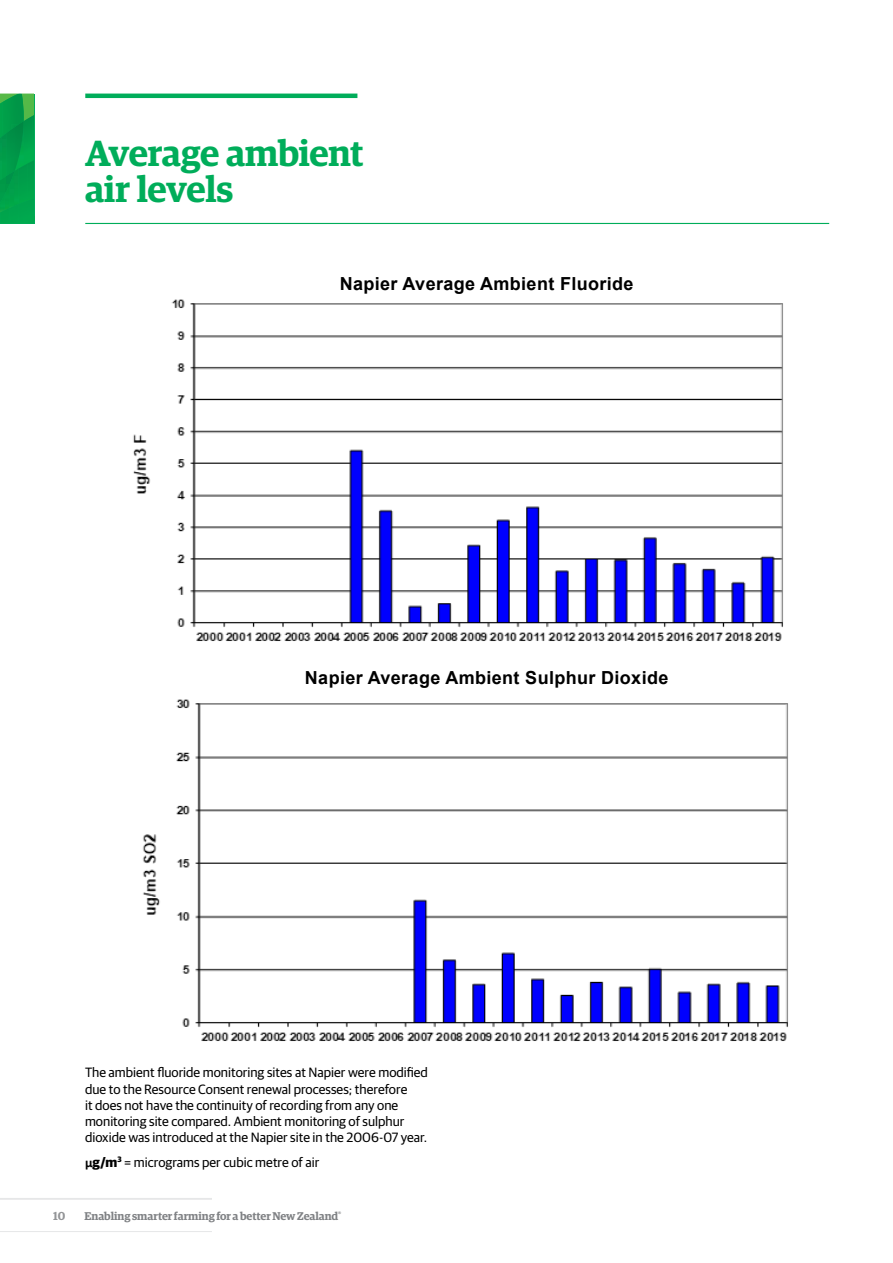
<style>
.page{position:relative;width:893px;height:1263px;background:#fff}
.page>*{position:absolute;margin:0;border:0;box-sizing:border-box;transform-origin:0 0}
.t1{font:600 36.45px/36.5px "Guardian Egyp";letter-spacing:-.015em;color:#00ad5a}
.t2{font:700 18px "Arial";letter-spacing:.02em;color:#000}
.t3{font:13.5px/16.2px "Guardian Sans";color:#000}
.t4{font:600 11.7px "Guardian Egyp";color:#808285}
.t5{font:600 11.25px "Guardian Egyp";letter-spacing:-.005em;color:#808285}
.s1{font-family:"Calibri";font-weight:700}
.s2{font-weight:700}
</style>
<div class="page">
<hr style="left:0;top:1198px;width:212px;height:2px;background:#e6e7e8">
<hr style="left:0;top:1231px;width:212px;height:1px;background:#e6e7e8">
<hr style="left:85px;top:223px;width:744px;height:1px;background:#00ad5a">
<img style="left:33px;top:136px;width:1px;height:24px">
<img style="left:24px;top:136px;width:9px;height:27px">
<img style="left:19px;top:158px;width:5px;height:5px">
<img style="left:28px;top:160px;width:6px;height:38px">
<img style="left:19px;top:163px;width:9px;height:36px">
<img style="left:14px;top:192px;width:5px;height:12px">
<img style="left:9px;top:192px;width:5px;height:16px">
<img style="left:5px;top:192px;width:4px;height:16px">
<img style="left:1px;top:202px;width:4px;height:6px">
<img style="left:19px;top:199px;width:9px;height:24px">
<img style="left:10px;top:204px;width:9px;height:19px">
<img style="left:1px;top:208px;width:9px;height:15px">
<svg style="left:28px;top:198px;width:6px;height:25px"></svg>
<svg style="left:0;top:94px;width:34px;height:42px"></svg>
<img style="left:15px;top:121px;width:9px;height:37px">
<img style="left:6px;top:127px;width:9px;height:31px">
<img style="left:2px;top:133px;width:4px;height:43px">
<img style="left:0;top:136px;width:2px;height:40px">
<img style="left:0;top:176px;width:6px;height:26px">
<svg style="left:6px;top:158px;width:13px;height:34px"></svg>
<svg style="left:0;top:202px;width:1px;height:21px"></svg>
<hr style="left:85px;top:94px;width:272px;height:4px;background:#00ad5a">
<img style="left:133px;top:299px;width:650px;height:342px">
<img style="left:142px;top:699px;width:646px;height:342px">
<h1 class="t1" style="left:85px;top:131px;width:280px">Average ambient air levels</h1>
<h2 class="t2" style="left:340px;top:271px;width:295px">Napier Average Ambient Fluoride</h2>
<h2 class="t2" style="left:305px;top:665px;width:365px">Napier Average Ambient Sulphur Dioxide</h2>
<p class="t3" style="left:85px;top:1063px;width:344px">The ambient fluoride monitoring sites at Napier were modified due to the Resource Consent renewal processes; therefore<br>it does not have the continuity of recording from any one monitoring site compared. Ambient monitoring of sulphur dioxide was introduced at the Napier site in the 2006-07 year.</p>
<p class="t3" style="left:85px;top:1153px;width:236px"><span class="s1">µ</span><span class="s2">g/m</span><sup>3</sup> = micrograms per cubic metre of air</p>
<p class="t4" style="left:53px;top:1207px;width:14px">10</p>
<p class="t5" style="left:85px;top:1208px;width:258px">Enabling smarter farming for a better New Zealand<sup>®</sup></p>
</div>
